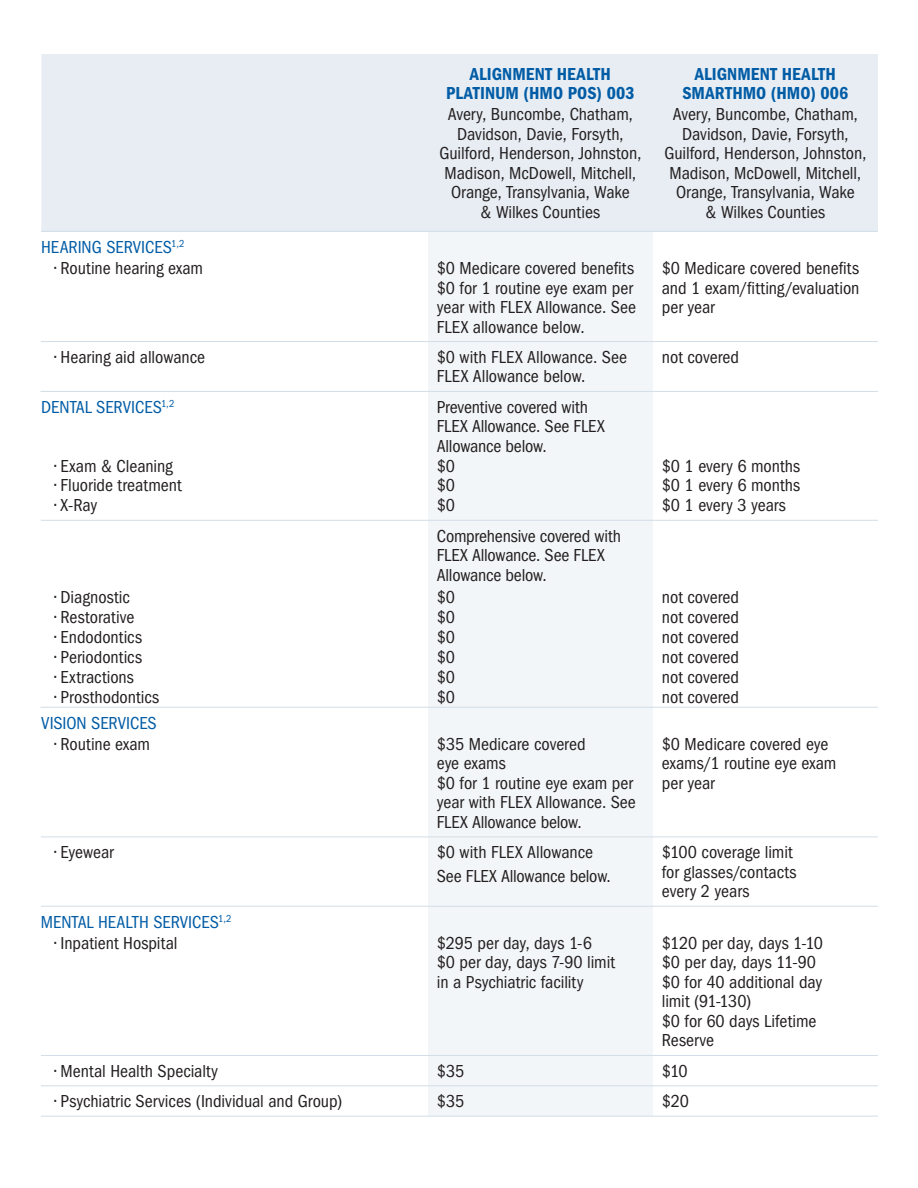
<style>
.page{position:relative;width:918px;height:1188px;background:#fff}
.page>*{position:absolute;margin:0;border:0;box-sizing:border-box;transform-origin:0 0}
.t1{font:condensed 18px/19.5px "ITC Franklin Gothic Std";letter-spacing:-.005em;color:#231f20}
.t2{font:condensed 18px "ITC Franklin Gothic Std";color:#015ca6}
.t3{font:18px/19.5px "ITC Franklin Gothic Std Dm Cd";letter-spacing:.005em;color:#015ca6;text-align:center}
.t4{font:condensed 18px "ITC Franklin Gothic Std";letter-spacing:.015em;color:#231f20}
</style>
<div class="page">
<div style="left:428px;top:54px;width:225px;height:177px;background:#e7edf3"></div>
<div style="left:653px;top:54px;width:225px;height:177px;background:#e7edf3"></div>
<div style="left:428px;top:729px;width:225px;height:108px;background:#f3f6f8"></div>
<div style="left:428px;top:1086px;width:225px;height:30px;background:#f3f6f8"></div>
<hr style="left:41px;top:1116px;width:387px;height:1px;background:#d2dde7">
<hr style="left:428px;top:1116px;width:225px;height:1px;background:#d2dde7">
<hr style="left:653px;top:1116px;width:225px;height:1px;background:#d2dde7">
<div style="left:428px;top:1055px;width:225px;height:31px;background:#f3f6f8"></div>
<hr style="left:41px;top:1085px;width:387px;height:1px;background:#d2dde7">
<hr style="left:428px;top:1085px;width:225px;height:1px;background:#d2dde7">
<hr style="left:653px;top:1085px;width:225px;height:1px;background:#d2dde7">
<div style="left:428px;top:928px;width:225px;height:127px;background:#f3f6f8"></div>
<hr style="left:41px;top:1055px;width:387px;height:1px;background:#d2dde7">
<hr style="left:428px;top:1055px;width:225px;height:1px;background:#d2dde7">
<hr style="left:653px;top:1055px;width:225px;height:1px;background:#d2dde7">
<div style="left:428px;top:837px;width:225px;height:69px;background:#f3f6f8"></div>
<div style="left:428px;top:906px;width:225px;height:22px;background:#f3f6f8"></div>
<hr style="left:41px;top:906px;width:387px;height:1px;background:#d2dde7">
<hr style="left:428px;top:906px;width:225px;height:1px;background:#d2dde7">
<hr style="left:653px;top:906px;width:225px;height:1px;background:#d2dde7">
<hr style="left:41px;top:837px;width:387px;height:1px;background:#d2dde7">
<hr style="left:428px;top:837px;width:225px;height:1px;background:#d2dde7">
<hr style="left:653px;top:837px;width:225px;height:1px;background:#d2dde7">
<div style="left:428px;top:707px;width:225px;height:22px;background:#f3f6f8"></div>
<div style="left:428px;top:687px;width:225px;height:20px;background:#f3f6f8"></div>
<hr style="left:40px;top:707px;width:388px;height:1px;background:#d2dde7">
<hr style="left:428px;top:707px;width:225px;height:1px;background:#d2dde7">
<hr style="left:653px;top:707px;width:225px;height:1px;background:#d2dde7">
<div style="left:428px;top:520px;width:225px;height:68px;background:#f3f6f8"></div>
<div style="left:428px;top:496px;width:225px;height:24px;background:#f3f6f8"></div>
<hr style="left:41px;top:520px;width:387px;height:1px;background:#d2dde7">
<hr style="left:428px;top:520px;width:225px;height:1px;background:#d2dde7">
<hr style="left:653px;top:520px;width:225px;height:1px;background:#d2dde7">
<div style="left:428px;top:342px;width:225px;height:49px;background:#f3f6f8"></div>
<div style="left:428px;top:391px;width:225px;height:65px;background:#f3f6f8"></div>
<hr style="left:40px;top:391px;width:388px;height:1px;background:#d2dde7">
<hr style="left:428px;top:391px;width:225px;height:1px;background:#d2dde7">
<hr style="left:653px;top:391px;width:225px;height:1px;background:#d2dde7">
<div style="left:428px;top:253px;width:225px;height:89px;background:#f3f6f8"></div>
<hr style="left:41px;top:341px;width:387px;height:1px;background:#d2dde7">
<hr style="left:428px;top:341px;width:225px;height:1px;background:#d2dde7">
<hr style="left:653px;top:341px;width:225px;height:1px;background:#d2dde7">
<div style="left:428px;top:231px;width:225px;height:22px;background:#f3f6f8"></div>
<div style="left:41px;top:54px;width:387px;height:177px;background:#e7edf3"></div>
<hr style="left:41px;top:231px;width:387px;height:1px;background:#d2dde7">
<hr style="left:428px;top:231px;width:225px;height:1px;background:#d2dde7">
<hr style="left:653px;top:231px;width:225px;height:1px;background:#d2dde7">
<div style="left:428px;top:668px;width:225px;height:19px;background:#f3f6f8"></div>
<div style="left:428px;top:648px;width:225px;height:20px;background:#f3f6f8"></div>
<div style="left:428px;top:628px;width:225px;height:20px;background:#f3f6f8"></div>
<div style="left:428px;top:608px;width:225px;height:20px;background:#f3f6f8"></div>
<div style="left:428px;top:588px;width:225px;height:20px;background:#f3f6f8"></div>
<div style="left:428px;top:476px;width:225px;height:20px;background:#f3f6f8"></div>
<div style="left:428px;top:456px;width:225px;height:20px;background:#f3f6f8"></div>
<p class="t3" style="left:446px;top:64px;width:190px">ALIGNMENT HEALTH<br>PLATINUM (HMO POS) 003</p>
<p class="t1" style="left:439px;top:105px;width:203px;text-align:center">Avery, Buncombe, Chatham,<br>Davidson, Davie, Forsyth,<br>Guilford, Henderson, Johnston,<br>Madison, McDowell, Mitchell,<br>Orange, Transylvania, Wake<br>&amp; Wilkes Counties</p>
<p class="t3" style="left:682px;top:64px;width:167px">ALIGNMENT HEALTH<br>SMARTHMO (HMO) 006</p>
<p class="t1" style="left:664px;top:105px;width:203px;text-align:center">Avery, Buncombe, Chatham,<br>Davidson, Davie, Forsyth,<br>Guilford, Henderson, Johnston,<br>Madison, McDowell, Mitchell,<br>Orange, Transylvania, Wake<br>&amp; Wilkes Counties</p>
<p class="t2" style="left:41px;top:237px;width:145px">HEARING SERVICES<sup>1,2</sup></p>
<p class="t1" style="left:54px;top:259px;width:150px">• Routine hearing exam</p>
<p class="t1" style="left:437px;top:259px;width:201px">$0 Medicare covered benefts $0 for 1 routine eye exam per year with FLEX Allowance. See<br>FLEX allowance below.</p>
<p class="t1" style="left:662px;top:258px;width:199px;text-align:justify">$0 Medicare covered benefts and 1 exam/ftting/evaluation per year</p>
<p class="t1" style="left:54px;top:347px;width:152px">• Hearing aid allowance</p>
<p class="t1" style="left:437px;top:347px;width:192px">$0 with FLEX Allowance. See<br>FLEX Allowance below.</p>
<p class="t1" style="left:662px;top:347px;width:79px">not covered</p>
<p class="t2" style="left:41px;top:397px;width:135px">DENTAL SERVICES<sup>1,2</sup></p>
<p class="t1" style="left:437px;top:397px;width:169px">Preventive covered with<br>FLEX Allowance. See FLEX<br>Allowance below.<br>$0<br>$0<br>$0</p>
<p class="t1" style="left:662px;top:456px;width:140px;text-align:justify">$0 1 every 6 months $0 1 every 6 months $0 1 every 3 years</p>
<p class="t1" style="left:54px;top:456px;width:120px">• Exam &amp; Cleaning</p>
<p class="t1" style="left:54px;top:476px;width:129px">• Fluoride treatment</p>
<p class="t1" style="left:54px;top:496px;width:44px">• X-Ray</p>
<p class="t1" style="left:54px;top:588px;width:77px">• Diagnostic</p>
<p class="t1" style="left:54px;top:608px;width:82px">• Restorative</p>
<p class="t1" style="left:54px;top:628px;width:89px">• Endodontics</p>
<p class="t1" style="left:54px;top:647px;width:89px">• Periodontics</p>
<p class="t4" style="left:54px;top:667px;width:81px">• Extractions</p>
<p class="t1" style="left:54px;top:687px;width:106px">• Prosthodontics</p>
<p class="t1" style="left:437px;top:526px;width:186px">Comprehensive covered with<br>FLEX Allowance. See FLEX<br>Allowance below.</p>
<p class="t1" style="left:437px;top:588px;width:20px;text-align:justify">$0 $0 $0 $0 $0 $0</p>
<p class="t1" style="left:662px;top:588px;width:79px;text-align:justify">not covered not covered not covered not covered not covered not covered</p>
<p class="t2" style="left:41px;top:713px;width:117px">VISION SERVICES</p>
<p class="t1" style="left:54px;top:734px;width:97px">• Routine exam</p>
<p class="t1" style="left:437px;top:734px;width:200px">$35 Medicare covered<br>eye exams<br>$0 for 1 routine eye exam per year with FLEX Allowance. See<br>FLEX Allowance below.</p>
<p class="t1" style="left:662px;top:734px;width:176px">$0 Medicare covered eye exams/1 routine eye exam per year</p>
<p class="t1" style="left:54px;top:843px;width:61px">• Eyewear</p>
<p class="t1" style="left:437px;top:840px;width:176px;line-height:24px">$0 with FLEX Allowance<br>See FLEX Allowance below.</p>
<p class="t1" style="left:662px;top:843px;width:136px">$100 coverage limit for glasses/contacts every 2 years</p>
<p class="t2" style="left:41px;top:912px;width:192px">MENTAL HEALTH SERVICES<sup>1,2</sup></p>
<p class="t1" style="left:54px;top:933px;width:125px">• Inpatient Hospital</p>
<p class="t1" style="left:437px;top:933px;width:180px">$295 per day, days 1-6<br>$0 per day, days 7-90 limit in a Psychiatric facility</p>
<p class="t1" style="left:662px;top:933px;width:163px">$120 per day, days 1-10 $0 per day, days 11-90 $0 for 40 additional day limit (91-130)<br>$0 for 60 days Lifetime<br>Reserve</p>
<p class="t1" style="left:54px;top:1061px;width:165px">• Mental Health Specialty</p>
<p class="t1" style="left:437px;top:1061px;width:29px">$35</p>
<p class="t1" style="left:662px;top:1061px;width:27px">$10</p>
<p class="t1" style="left:54px;top:1092px;width:289px">• Psychiatric Services (Individual and Group)</p>
<p class="t1" style="left:437px;top:1092px;width:29px">$35</p>
<p class="t1" style="left:662px;top:1092px;width:29px">$20</p>
</div>
